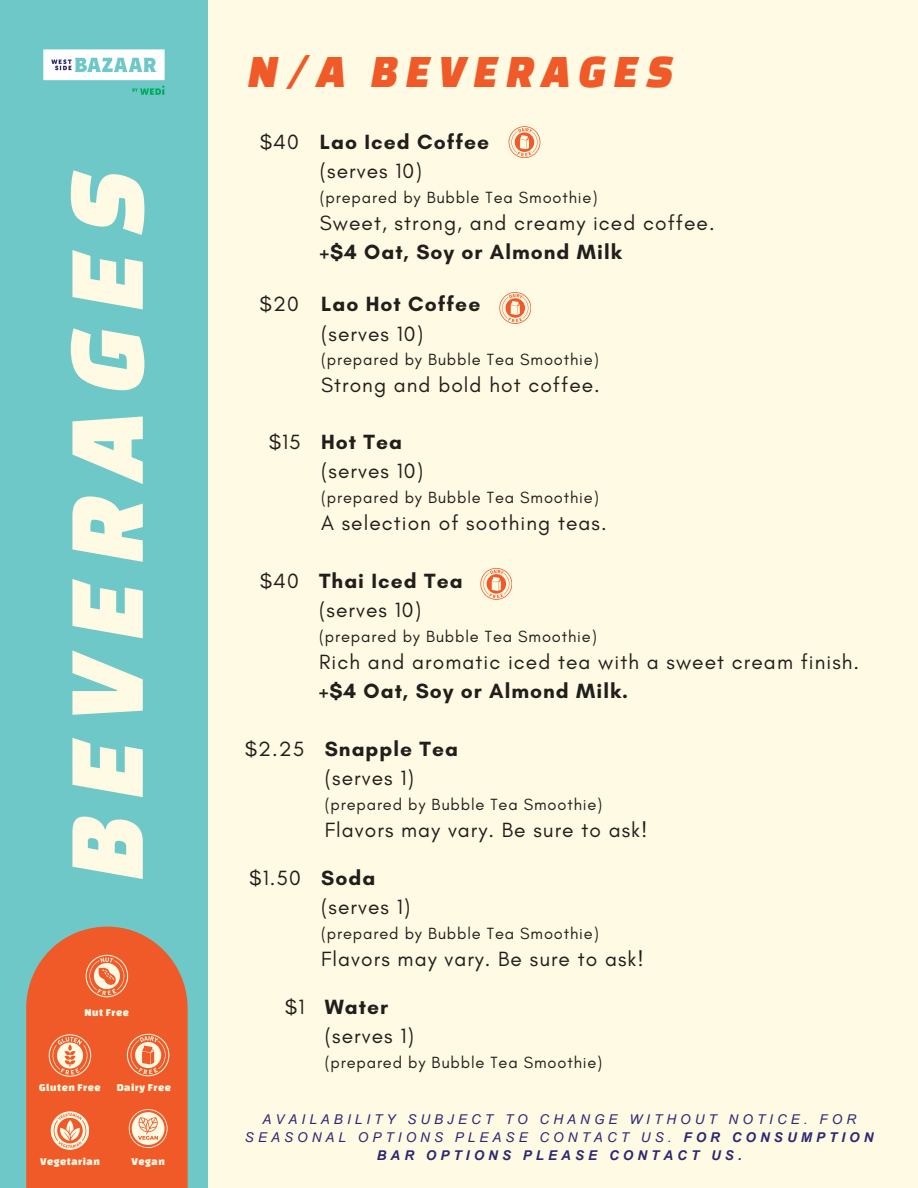
<style>
.page{position:relative;width:918px;height:1188px;background:#fffae3}
.page>*{position:absolute;margin:0;border:0;box-sizing:border-box;transform-origin:0 0}
.t1{font:italic 112.5px "Changa One";letter-spacing:.145em;color:#fffae3}
.t2{font:italic 48px "Changa One";letter-spacing:.15em;color:#f05a28}
.t3{font:21px/29.2px "Glacial Indifference";letter-spacing:.05em;color:#211f1c}
.t4{font:700 21px/29.2px "Glacial Indifference";letter-spacing:.05em;color:#211f1c}
.t5{font:16.5px "Glacial Indifference";letter-spacing:.05em;color:#211f1c}
.t6{font:italic 13.5px/18px "Arial MT Pro";letter-spacing:.3em;color:#2d2873;text-align:center}
.t7{font:10.95px "Changa One";letter-spacing:.05em;color:#fffae3}
.s1{font-weight:400}
.s2{font-weight:700}
</style>
<div class="page">
<svg style="left:499px;top:292px;width:32px;height:32px"></svg>
<svg style="left:509px;top:126px;width:31px;height:32px"></svg>
<svg style="left:480px;top:568px;width:32px;height:31px"></svg>
<div style="left:0;top:0;width:208px;height:1188px;background:#6ec8c8"></div>
<img style="left:43px;top:49px;width:122px;height:46px">
<svg style="left:26px;top:927px;width:162px;height:261px;background:#e86e42"></svg>
<p class="t1" style="left:44px;top:880px;width:713px;rotate:-90deg">BEVERAGES</p>
<p class="t7" style="left:85px;top:1006px;width:46px">Nut Free</p>
<p class="t7" style="left:39px;top:1081px;width:63px">Gluten Free</p>
<h3 class="t7" style="left:117px;top:1081px;width:56px">Dairy Free</h3>
<p class="t7" style="left:40px;top:1156px;width:61px">Vegetarian</p>
<p class="t7" style="left:131px;top:1156px;width:35px">Vegan</p>
<h2 class="t2" style="left:248px;top:45px;width:428px">N/A BEVERAGES</h2>
<p class="t3" style="left:260px;top:127px;width:40px">$40</p>
<p class="t4" style="left:320px;top:127px;width:171px">Lao Iced Coffee <span class="s1">(serves 10)</span></p>
<p class="t5" style="left:320px;top:187px;width:279px">(prepared by Bubble Tea Smoothie)</p>
<p class="t3" style="left:320px;top:208px;width:396px">Sweet, strong, and creamy iced coffee.</p>
<p class="t4" style="left:320px;top:237px;width:304px">+$4 Oat, Soy or Almond Milk</p>
<p class="t3" style="left:260px;top:289px;width:41px">$20</p>
<p class="t4" style="left:321px;top:289px;width:161px">Lao Hot Coffee <span class="s1">(serves 10)</span></p>
<p class="t5" style="left:321px;top:350px;width:279px">(prepared by Bubble Tea Smoothie)</p>
<h1 class="t3" style="left:321px;top:370px;width:280px">Strong and bold hot coffee.</h1>
<p class="t3" style="left:269px;top:427px;width:34px">$15</p>
<p class="t3" style="left:321px;top:427px;width:104px"><span class="s2">Hot Tea </span>(serves 10)</p>
<p class="t5" style="left:321px;top:487px;width:279px">(prepared by Bubble Tea Smoothie)</p>
<p class="t3" style="left:321px;top:508px;width:287px">A selection of soothing teas.</p>
<p class="t3" style="left:260px;top:566px;width:40px">$40</p>
<p class="t4" style="left:319px;top:566px;width:145px">Thai Iced Tea <span class="s1">(serves 10)</span></p>
<p class="t5" style="left:319px;top:626px;width:279px">(prepared by Bubble Tea Smoothie)</p>
<p class="t3" style="left:319px;top:647px;width:542px">Rich and aromatic iced tea with a sweet cream finish.</p>
<p class="t4" style="left:319px;top:676px;width:311px">+$4 Oat, Soy or Almond Milk.</p>
<h3 class="t3" style="left:245px;top:734px;width:61px">$2.25</h3>
<p class="t4" style="left:325px;top:734px;width:135px">Snapple Tea <span class="s1">(serves 1)</span></p>
<p class="t5" style="left:325px;top:794px;width:279px">(prepared by Bubble Tea Smoothie)</p>
<p class="t3" style="left:325px;top:815px;width:324px">Flavors may vary. Be sure to ask!</p>
<p class="t3" style="left:249px;top:863px;width:53px">$1.50</p>
<p class="t3" style="left:321px;top:863px;width:91px"><span class="s2">Soda </span>(serves 1)</p>
<p class="t5" style="left:321px;top:923px;width:279px">(prepared by Bubble Tea Smoothie)</p>
<p class="t3" style="left:321px;top:944px;width:324px">Flavors may vary. Be sure to ask!</p>
<p class="t3" style="left:285px;top:992px;width:21px">$1</p>
<h4 class="t3" style="left:325px;top:992px;width:91px"><span class="s2">Water </span>(serves 1)</h4>
<p class="t5" style="left:325px;top:1052px;width:279px">(prepared by Bubble Tea Smoothie)</p>
<h4 class="t6" style="left:245px;top:1112px;width:630px">AVAILABILITY SUBJECT TO CHANGE WITHOUT NOTICE. FOR<br>SEASONAL OPTIONS PLEASE CONTACT US. <span class="s2">FOR CONSUMPTION<br>BAR OPTIONS PLEASE CONTACT US.</span></h4>
</div>
